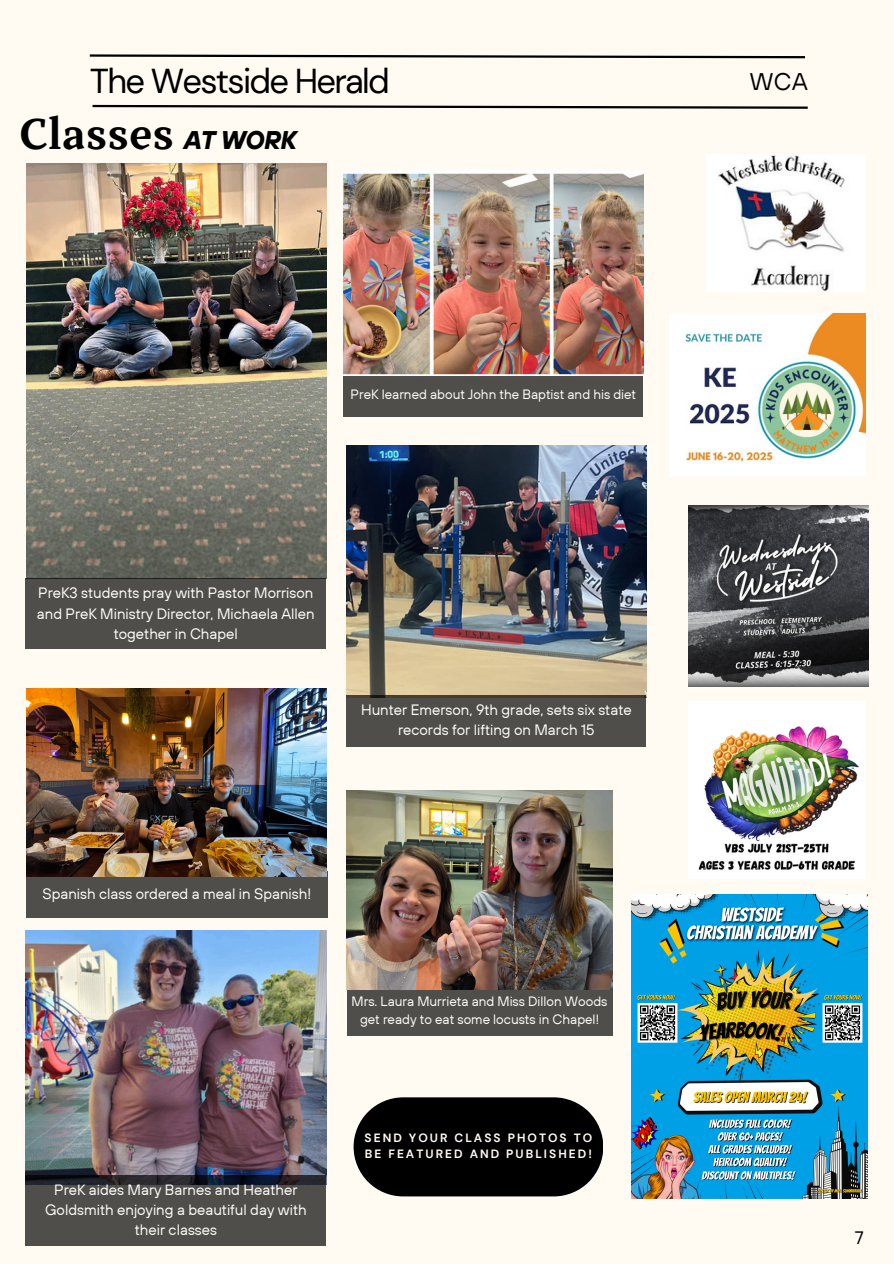
<style>
.page{position:relative;width:894px;height:1264px;background:#fff}
.page>*{position:absolute;margin:0;border:0;box-sizing:border-box;transform-origin:0 0}
.t1{font:700 42.45px "TT Bells";letter-spacing:.01em;color:#000}
.t2{font:34.5px "DM Sans";letter-spacing:-.05em;color:#000}
.t3{font:italic 700 25.5px "TT Hoves";letter-spacing:-.035em;color:#000}
.t4{font:24px "TT Hoves";color:#000}
.t5{font:18px "TT Hoves";color:#000}
.t6{font:15px/20.2px "TT Hoves";color:#fff;text-align:center}
.t7{font:13.5px/18px "TT Hoves";color:#fff;text-align:center}
.t8{font:700 12px/15.8px "DM Sans";letter-spacing:.17em;color:#fffbf2}
</style>
<div class="page">
<div style="left:0;top:0;width:893px;height:1263px;background:#fffbf2"></div>
<img style="left:343px;top:171px;width:300px;height:205px">
<svg style="left:89px;top:54px;width:716px;height:5px"></svg>
<svg style="left:92px;top:104px;width:716px;height:5px"></svg>
<img style="left:26px;top:164px;width:301px;height:414px">
<svg style="left:353px;top:1097px;width:250px;height:99px;background:#161615"></svg>
<div style="left:26px;top:578px;width:300px;height:71px;background:#504e4b"></div>
<div style="left:343px;top:376px;width:300px;height:40px;background:#504e4b"></div>
<img style="left:346px;top:445px;width:300px;height:250px">
<div style="left:346px;top:695px;width:300px;height:51px;background:#504e4b"></div>
<img style="left:26px;top:930px;width:300px;height:244px">
<svg style="left:26px;top:1174px;width:300px;height:71px;background:#484746"></svg>
<img style="left:688px;top:701px;width:177px;height:177px">
<img style="left:669px;top:314px;width:196px;height:163px">
<div style="left:26px;top:871px;width:301px;height:47px;background:#504e4b"></div>
<div style="left:346px;top:989px;width:266px;height:46px;background:#504e4b"></div>
<img style="left:631px;top:894px;width:235px;height:304px">
<img style="left:688px;top:506px;width:180px;height:180px">
<img style="left:26px;top:689px;width:301px;height:187px">
<img style="left:346px;top:790px;width:266px;height:199px">
<img style="left:706px;top:155px;width:159px;height:137px">
<h2 class="t2" style="left:90px;top:59px;width:301px">The Westside Herald</h2>
<h4 class="t4" style="left:749px;top:66px;width:59px">WCA</h4>
<p class="t1" style="left:19px;top:108px;width:156px">Classes</p>
<h1 class="t3" style="left:184px;top:123px;width:114px">AT WORK</h1>
<p class="t7" style="left:350px;top:385px;width:287px">PreK learned about John the Baptist and his diet</p>
<p class="t6" style="left:37px;top:582px;width:279px">PreK3 students pray with Pastor Morrison and PreK Ministry Director, Michaela Allen together in Chapel</p>
<p class="t6" style="left:361px;top:699px;width:272px">Hunter Emerson, 9th grade, sets six state records for lifting on March 15</p>
<p class="t6" style="left:42px;top:883px;width:270px">Spanish class ordered a meal in Spanish!</p>
<p class="t6" style="left:45px;top:1179px;width:263px">PreK aides Mary Barnes and Heather<br>Goldsmith enjoying a beautiful day with their classes</p>
<p class="t7" style="left:351px;top:992px;width:257px">Mrs. Laura Murrieta and Miss Dillon Woods get ready to eat some locusts in Chapel!</p>
<p class="t8" style="left:364px;top:1130px;width:229px">SEND YOUR CLASS PHOTOS TO<br>BE FEATURED AND PUBLISHED!</p>
<h3 class="t5" style="left:854px;top:1226px;width:10px">7</h3>
</div>
